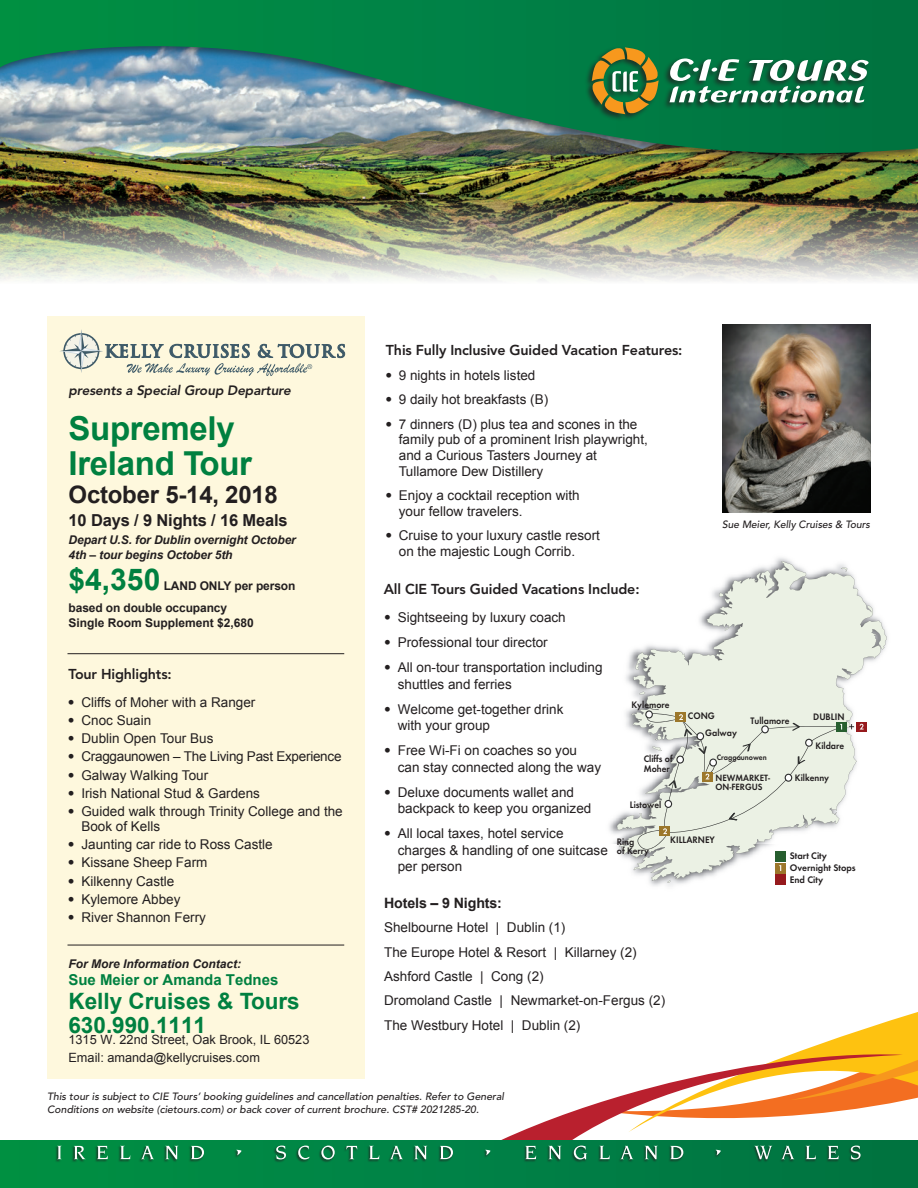
<style>
.page{position:relative;width:918px;height:1188px;background:#fff}
.page>*{position:absolute;margin:0;border:0;box-sizing:border-box;transform-origin:0 0}
.price_text{font:700 33px/34.5px "Arial";letter-spacing:-.01em;color:#008040}
.price_text-2{font:700 30px "Arial";color:#008040}
.price_text-3{font:700 24px "Arial";letter-spacing:-.01em;color:#231f20}
.price_text-4{font:700 22.5px/24px "Arial";color:#008040}
.price_text-5{font:700 16.5px "Arial";letter-spacing:-.01em;color:#231f20}
.price_text-6{font:700 15px "Arial";color:#008040}
.bullet_sub{font:800 14.25px "Avenir LT Std";letter-spacing:-.01em;color:#231f20}
.bullet_text{font:700 14.25px "Arial";letter-spacing:-.01em;color:#231f20}
.bullet_text-2{font:13.5px/16.2px "Arial";color:#231f20}
.bullet_text-3{font:13.5px "Arial";letter-spacing:-.02em;color:#231f20}
.join_sub{font:italic 800 13.5px "Avenir LT Std";letter-spacing:-.01em;color:#231f20}
.price_text-7{font:12.75px/17.1px "Arial";color:#231f20}
.price_text-8{font:italic 700 12px/14.4px "Arial";letter-spacing:-.01em;color:#231f20}
.price_text-9{font:700 12px/22.4px "Arial";letter-spacing:-.01em;color:#231f20}
.disclaimer{font:italic 500 10.5px/12.6px "Avenir LT Std";color:#231f20}
.t1{font:9.9px/11.9px "Futura TOT Dem";color:#231f20}
.t2{font:9.75px/10.2px "Futura TOT Dem";color:#231f20;scale:.94 1}
.t3{font:9.45px/8.9px "Futura TOT Dem";color:#231f20;scale:.94 1}
.t4{font:8.1px "Futura TOT Dem";color:#231f20;scale:.92 1}
.s1{font-family:"Avenir LT Std"}
</style>
<div class="page">
<svg style="left:389px;top:1094px;width:514px;height:47px"></svg>
<svg style="left:628px;top:1012px;width:290px;height:120px"></svg>
<img style="left:0;top:170px;width:918px;height:111px">
<div style="left:0;top:1141px;width:918px;height:47px;background:linear-gradient(to right,#009045,#007242)"></div>
<div style="left:54px;top:1145px;width:807px;height:18px;background:#231f20;opacity:.75"></div>
<svg style="left:57px;top:1146px;width:804px;height:13px;background:#248c5b"></svg>
<img style="left:0;top:0;width:918px;height:170px">
<div style="left:584px;top:46px;width:286px;height:76px;background:#231f20;opacity:.75"></div>
<svg style="left:670px;top:58px;width:199px;height:45px"></svg>
<svg style="left:592px;top:47px;width:67px;height:67px;background:#72833a"></svg>
<img style="left:649px;top:881px;width:127px;height:5px">
<svg style="left:617px;top:561px;width:270px;height:320px"></svg>
<svg style="left:849px;top:724px;width:5px;height:5px"></svg>
<svg style="left:842px;top:722px;width:5px;height:9px"></svg>
<div style="left:857px;top:722px;width:10px;height:9px;background:#961a1d"></div>
<svg style="left:860px;top:724px;width:4px;height:6px"></svg>
<div style="left:776px;top:875px;width:10px;height:10px;background:#961a1d"></div>
<div style="left:776px;top:851px;width:10px;height:10px;background:#275e2f"></div>
<svg style="left:776px;top:863px;width:10px;height:10px"></svg>
<svg style="left:638px;top:710px;width:204px;height:140px;background:#e2e6dc"></svg>
<div style="left:47px;top:316px;width:317px;height:763px;background:#fef8dd"></div>
<hr style="left:68px;top:653px;width:276px;height:1px;background:#231f20">
<hr style="left:68px;top:945px;width:276px;height:1px;background:#231f20">
<svg style="left:60px;top:329px;width:285px;height:47px"></svg>
<img style="left:722px;top:324px;width:149px;height:189px">
<p class="bullet_sub" style="left:386px;top:342px;width:298px">This Fully Inclusive Guided Vacation Features:</p>
<p class="bullet_text-2" style="left:385px;top:367px;width:152px"><span class="s1">•</span> 9 nights in hotels listed</p>
<p class="bullet_text-2" style="left:385px;top:392px;width:164px"><span class="s1">•</span> 9 daily hot breakfasts (B)</p>
<p class="bullet_text-2" style="left:399px;top:416px;width:251px;line-height:15.6px;text-indent:-14px"><span class="s1">•</span> 7 dinners (D) plus tea and scones in the family pub of a prominent Irish playwright, and a Curious Tasters Journey at Tullamore Dew Distillery</p>
<p class="bullet_text-2" style="left:399px;top:488px;width:182px;line-height:15.8px;text-indent:-14px"><span class="s1">•</span> Enjoy a cocktail reception with your fellow travelers.</p>
<p class="bullet_text-2" style="left:399px;top:528px;width:203px;line-height:15.8px;text-indent:-14px"><span class="s1">•</span> Cruise to your luxury castle resort on the majestic Lough Corrib.</p>
<p class="bullet_sub" style="left:384px;top:580px;width:257px">All CIE Tours Guided Vacations Include:</p>
<p class="bullet_text-2" style="left:384px;top:609px;width:183px"><span class="s1">•</span> Sightseeing by luxury coach</p>
<p class="bullet_text-2" style="left:384px;top:635px;width:165px"><span class="s1">•</span> Professional tour director</p>
<p class="bullet_text-2" style="left:398px;top:660px;width:206px;text-indent:-14px"><span class="s1">•</span> All on-tour transportation including shuttles and ferries</p>
<p class="bullet_text-2" style="left:398px;top:701px;width:167px;text-indent:-14px"><span class="s1">•</span> Welcome get-together drink with your group</p>
<p class="bullet_text-2" style="left:398px;top:742px;width:205px;text-indent:-14px"><span class="s1">•</span> Free Wi-Fi on coaches so you can stay connected along the way</p>
<p class="bullet_text-2" style="left:398px;top:784px;width:195px;text-indent:-14px"><span class="s1">•</span> Deluxe documents wallet and backpack to keep you organized</p>
<p class="bullet_text-2" style="left:398px;top:826px;width:212px;text-indent:-14px"><span class="s1">•</span> All local taxes, hotel service charges &amp; handling of one suitcase per person</p>
<p class="bullet_text" style="left:384px;top:893px;width:119px">Hotels – 9 Nights:</p>
<p class="bullet_text-2" style="left:384px;top:916px;width:283px;line-height:24.3px">Shelbourne Hotel | Dublin (1)<br>The Europe Hotel &amp; Resort | Killarney (2)<br>Ashford Castle | Cong (2)<br>Dromoland Castle | Newmarket-on-Fergus (2)<br>The Westbury Hotel | Dublin (2)</p>
<p class="join_sub" style="left:69px;top:382px;width:224px">presents a Special Group Departure</p>
<p class="price_text" style="left:69px;top:413px;width:185px">Supremely<br>Ireland Tour</p>
<p class="price_text-3" style="left:69px;top:479px;width:211px">October 5-14, 2018</p>
<p class="price_text-5" style="left:69px;top:509px;width:221px">10 Days / 9 Nights / 16 Meals</p>
<p class="price_text-8" style="left:69px;top:533px;width:229px">Depart U.S. for Dublin overnight October<br>4th – tour begins October 5th</p>
<p class="price_text-2" style="left:69px;top:559px;width:93px">$4,350</p>
<p class="disclaimer" style="left:722px;top:519px;width:149px">Sue Meier, Kelly Cruises &amp; Tours</p>
<p class="price_text-9" style="left:69px;top:575px;width:228px;text-indent:95px">LAND ONLY per person based on double occupancy</p>
<p class="price_text-9" style="left:69px;top:612px;width:187px">Single Room Supplement $2,680</p>
<p class="bullet_sub" style="left:69px;top:665px;width:105px">Tour Highlights:</p>
<p class="bullet_text-2" style="left:68px;top:694px;width:189px"><span class="s1">•</span> Cliffs of Moher with a Ranger</p>
<p class="bullet_text-2" style="left:68px;top:712px;width:85px"><span class="s1">•</span> Cnoc Suain</p>
<p class="bullet_text-2" style="left:68px;top:730px;width:147px"><span class="s1">•</span> Dublin Open Tour Bus</p>
<p class="bullet_text-3" style="left:68px;top:748px;width:275px"><span class="s1">•</span> Craggaunowen – The Living Past Experience</p>
<p class="bullet_text-2" style="left:68px;top:767px;width:142px"><span class="s1">•</span> Galway Walking Tour</p>
<p class="bullet_text-2" style="left:68px;top:785px;width:194px"><span class="s1">•</span> Irish National Stud &amp; Gardens</p>
<p class="bullet_text-2" style="left:81px;top:804px;width:263px;line-height:14.7px;text-indent:-14px"><span class="s1">•</span> Guided walk through Trinity College and the<br>Book of Kells</p>
<p class="bullet_text-2" style="left:68px;top:836px;width:206px"><span class="s1">•</span> Jaunting car ride to Ross Castle</p>
<p class="bullet_text-2" style="left:68px;top:855px;width:141px"><span class="s1">•</span> Kissane Sheep Farm</p>
<p class="bullet_text-2" style="left:68px;top:873px;width:108px"><span class="s1">•</span> Kilkenny Castle</p>
<p class="bullet_text-2" style="left:68px;top:891px;width:114px"><span class="s1">•</span> Kylemore Abbey</p>
<p class="bullet_text-2" style="left:68px;top:909px;width:140px"><span class="s1">•</span> River Shannon Ferry</p>
<p class="t2" style="left:631px;top:700px;width:42px">Kylemore</p>
<p class="t2" style="left:688px;top:711px;width:30px">CONG</p>
<p class="t2" style="left:813px;top:711px;width:35px">DUBLIN</p>
<p class="t2" style="left:751px;top:716px;width:43px">Tullamore</p>
<p class="t4" style="left:717px;top:753px;width:56px">Craggaunowen</p>
<p class="t2" style="left:705px;top:728px;width:35px">Galway</p>
<p class="t2" style="left:816px;top:740px;width:32px">Kildare</p>
<p class="t2" style="left:644px;top:754px;width:32px">Cliffs of<br>Moher</p>
<p class="t2" style="left:795px;top:773px;width:38px">Kilkenny</p>
<p class="t3" style="left:716px;top:774px;width:59px">NEWMARKET-<br>ON-FERGUS</p>
<p class="t2" style="left:630px;top:799px;width:35px">Listowel</p>
<p class="t2" style="left:670px;top:834px;width:49px">KILLARNEY</p>
<p class="t2" style="left:617px;top:837px;width:36px;line-height:9.4px">Ring<br>of Kerry</p>
<p class="t1" style="left:790px;top:850px;width:68px">Start City<br>Overnight Stops<br>End City</p>
<p class="price_text-8" style="left:68px;top:957px;width:174px">For More Information Contact:</p>
<p class="price_text-6" style="left:68px;top:969px;width:212px">Sue Meier or Amanda Tednes</p>
<p class="price_text-4" style="left:68px;top:990px;width:233px">Kelly Cruises &amp; Tours<br>630.990.1111</p>
<p class="price_text-7" style="left:68px;top:1032px;width:242px">1315 W. 22nd Street, Oak Brook, IL 60523<br>Email: amanda@kellycruises.com</p>
<p class="disclaimer" style="left:47px;top:1090px;width:458px">This tour is subject to CIE Tours’ booking guidelines and cancellation penalties. Refer to General<br>Conditions on website (cietours.com) or back cover of current brochure. CST# 2021285-20.</p>
</div>
